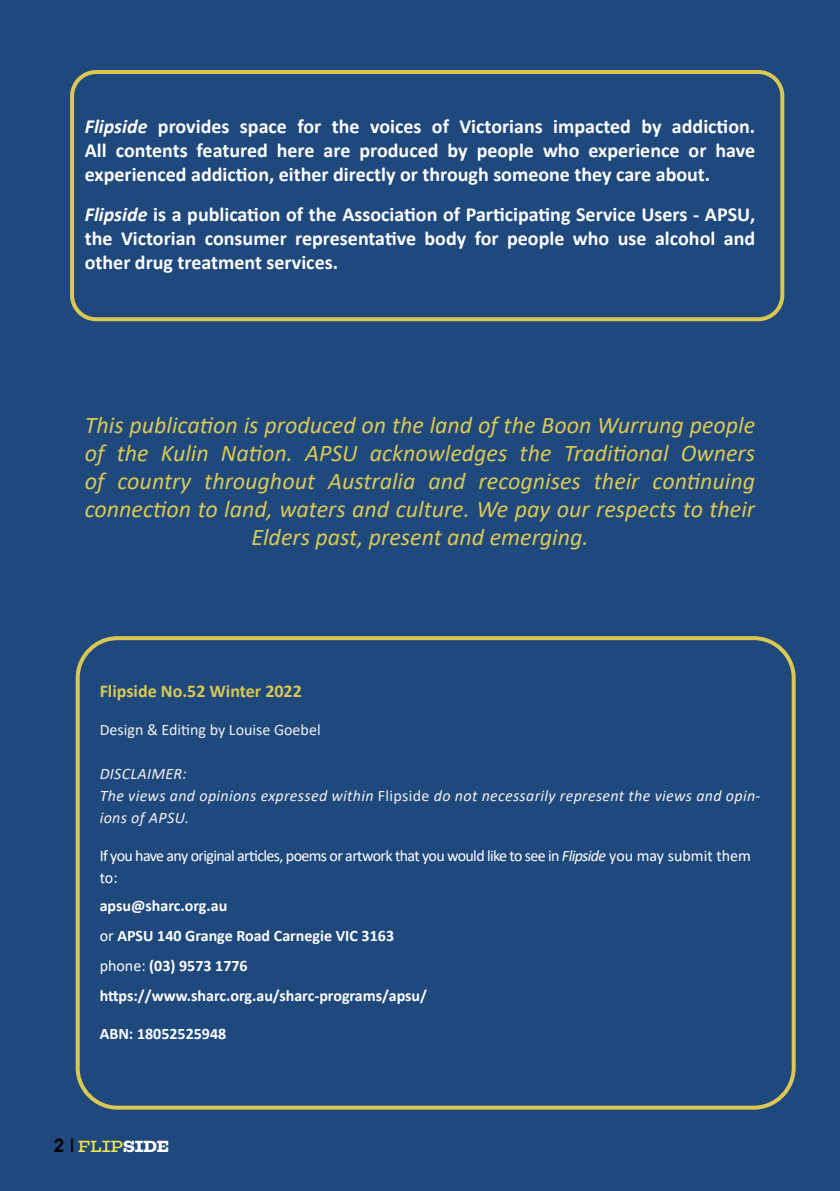
<style>
.page{position:relative;width:840px;height:1191px;background:#fff}
.page>*{position:absolute;margin:0;border:0;box-sizing:border-box;transform-origin:0 0}
.t1{font:italic 24px/28px "Calibri";color:#dac853;text-align:center}
.t2{font:700 20px/24px "Calibri";color:#fff;text-align:justify}
.t3{font:700 18px "Calibri";color:#dac853}
.t4{font:700 16px/30px "Calibri";color:#fff}
.t5{font:italic 16px/22px "Calibri";letter-spacing:.02em;color:#f1f1f2}
.t6{font:16px/22px "Calibri";letter-spacing:-.04em;color:#fff}
.t7{font:16px "Calibri";color:#f1f1f2}
.t8{font:16px "Campaign Slab";color:#f4ec48}
.s1{font-style:italic}
.s2{font-style:normal}
.s3{font-weight:400}
.s4{font-family:"Arial";font-weight:700;font-size:18.8px;color:#000}
.s5{font-family:"Arial";font-size:18.8px;color:#000}
.s6{font-weight:700;color:#fff}
</style>
<div class="page">
<div style="left:0;top:0;width:839px;height:1191px;background:#1f497d"></div>
<div style="left:76px;top:636px;width:719px;height:473px;border:4px solid #dac853;border-radius:40px"></div>
<div style="left:70px;top:70px;width:713px;height:251px;border:4px solid #dac853;border-radius:24px"></div>
<p class="t2" style="left:85px;top:114px;width:671px"><span class="s1">Flipside</span> provides space for the voices of Victorians impacted by addiction.<br>All contents featured here are produced by people who experience or have experienced addiction, either directly or through someone they care about.</p>
<p class="t2" style="left:85px;top:202px;width:671px"><span class="s1">Flipside</span> is a publication of the Association of Participating Service Users - APSU, the Victorian consumer representative body for people who use alcohol and other drug treatment services.</p>
<p class="t1" style="left:85px;top:410px;width:671px">This publication is produced on the land of the Boon Wurrung people of the Kulin Nation. APSU acknowledges the Traditional Owners of country throughout Australia and recognises their continuing connection to land, waters and culture. We pay our respects to their Elders past, present and emerging.</p>
<p class="t3" style="left:100px;top:678px;width:203px">Flipside No.52 Winter 2022</p>
<p class="t7" style="left:100px;top:718px;width:222px">Design &amp; Editing by Louise Goebel</p>
<p class="t5" style="left:100px;top:762px;width:662px">DISCLAIMER:<br>The views and opinions expressed within <span class="s2">Flipside</span> do not necessarily represent the views and opin&shy;ions of APSU.</p>
<p class="t6" style="left:100px;top:844px;width:652px">If you have any original articles, poems or artwork that you would like to see in <span class="s1">Flipside</span> you may submit them to:</p>
<p class="t4" style="left:100px;top:890px;width:329px">apsu@sharc.org.au<br><span class="s3">or</span> APSU 140 Grange Road Carnegie VIC 3163 <span class="s3">phone:</span> (03) 9573 1776 https://www.sharc.org.au/sharc-programs/apsu/</p>
<p class="t4" style="left:100px;top:1018px;width:128px">ABN: 18052525948</p>
<p class="t8" style="left:54px;top:1136px;width:116px"><span class="s4">2</span> <span class="s5">I</span> FLIP<span class="s6">SIDE</span></p>
</div>
